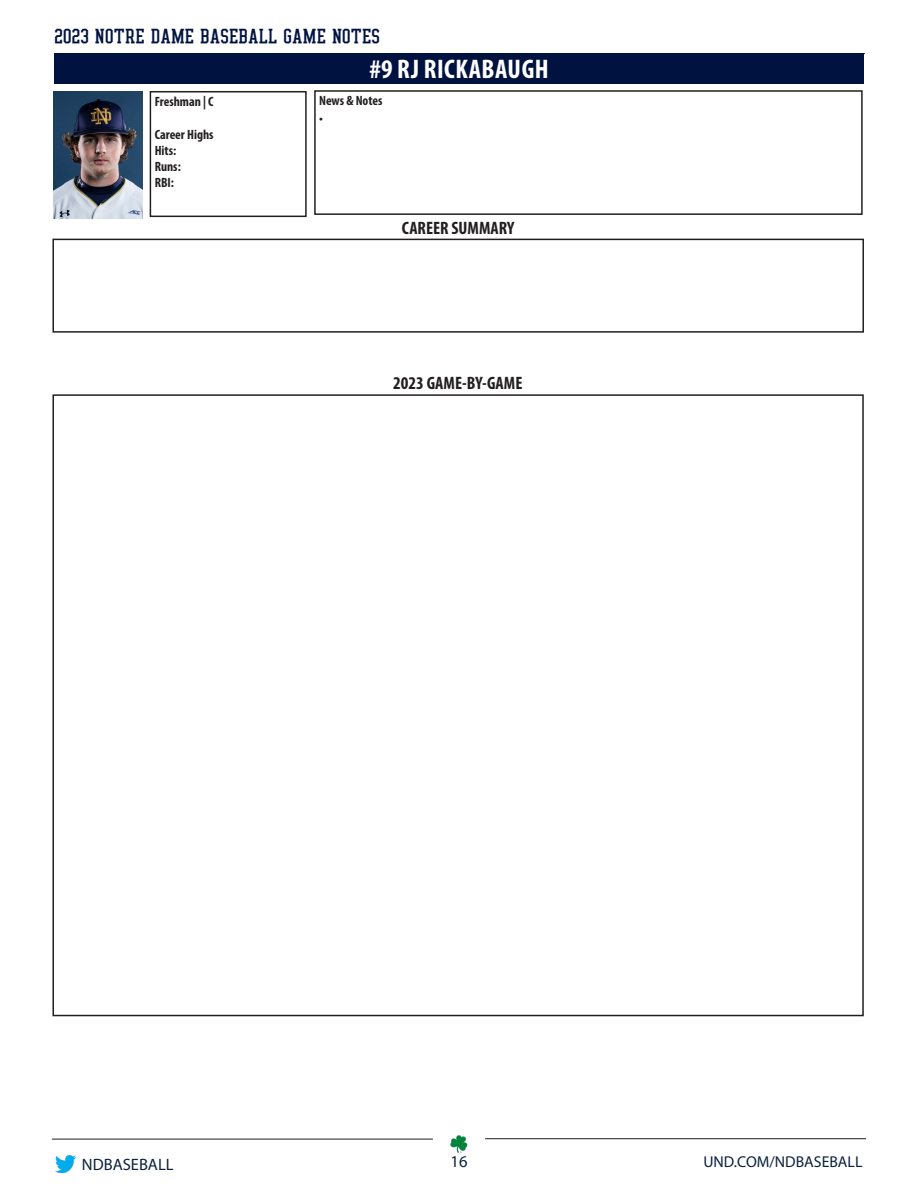
<style>
.page{position:relative;width:918px;height:1188px;background:#fff}
.page>*{position:absolute;margin:0;border:0;box-sizing:border-box;transform-origin:0 0}
.t1{font:700 condensed 27px "Myriad Pro";letter-spacing:.02em;color:#fff}
.t2{font:19.5px "Leahy";color:#001340}
.t3{font:700 condensed 18px "Myriad Pro";color:#231f20}
.t4{font:16.5px "Myriad Pro";color:#0b213e}
.t5{font:15.75px "Myriad Pro";color:#0b213e}
.t6{font:condensed 15px "Myriad Pro";color:#231f20}
.t7{font:700 condensed 13.5px "Myriad Pro";color:#231f20}
</style>
<div class="page">
<hr style="left:55px;top:53px;width:810px;height:1px;background:#001340">
<img style="left:56px;top:1156px;width:20px;height:16px">
<hr style="left:52px;top:1139px;width:381px;height:1px;background:#231f20">
<hr style="left:485px;top:1138px;width:381px;height:1px;background:#231f20">
<img style="left:450px;top:1136px;width:18px;height:17px">
<div style="left:54px;top:53px;width:810px;height:31px;background:#001340"></div>
<div style="left:52px;top:239px;width:812px;height:94px;border:2px solid #231f20"></div>
<div style="left:150px;top:91px;width:157px;height:126px;border:2px solid #231f20"></div>
<img style="left:54px;top:92px;width:89px;height:126px">
<div style="left:314px;top:90px;width:549px;height:125px;border:2px solid #231f20"></div>
<h2 class="t2" style="left:55px;top:26px;width:327px">2023 NOTRE DAME BASEBALL GAME NOTES</h2>
<p class="t7" style="left:155px;top:93px;width:60px">Freshman | C</p>
<p class="t7" style="left:155px;top:126px;width:60px">Career Highs</p>
<p class="t7" style="left:155px;top:142px;width:23px">Hits:</p>
<p class="t7" style="left:155px;top:158px;width:28px">Runs:</p>
<p class="t7" style="left:155px;top:174px;width:21px">RBI:</p>
<p class="t1" style="left:370px;top:52px;width:181px">#9 RJ RICKABAUGH</p>
<p class="t7" style="left:319px;top:92px;width:65px">News &amp; Notes</p>
<p class="t6" style="left:319px;top:109px;width:5px">•</p>
<p class="t3" style="left:402px;top:217px;width:114px">CAREER SUMMARY</p>
<p class="t3" style="left:393px;top:371px;width:131px">2023 GAME-BY-GAME</p>
<p class="t4" style="left:82px;top:1154px;width:93px">NDBASEBALL</p>
<p class="t4" style="left:451px;top:1152px;width:18px">16</p>
<p class="t5" style="left:703px;top:1152px;width:161px">UND.COM/NDBASEBALL</p>
</div>
